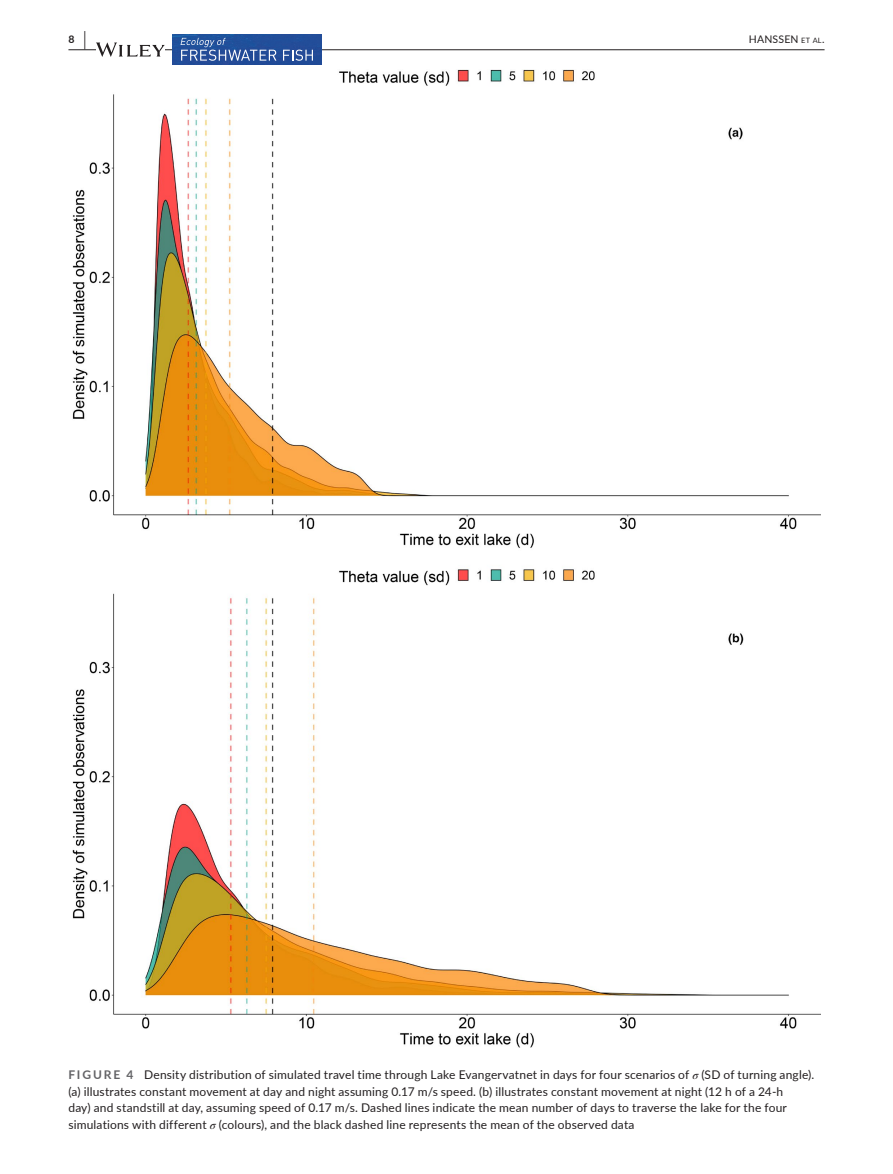
<style>
.page{position:relative;width:893px;height:1174px;background:#fff}
.page>*{position:absolute;margin:0;border:0;box-sizing:border-box;transform-origin:0 0}
.t1{font:12px/16.5px "Lato";letter-spacing:.015em;color:#231f20}
.t2{font:10.5px "Lato";letter-spacing:.02em;color:#231f20}
.t3{font:700 10.5px "Lato";color:#231f20}
.s1{font-size:19.5px}
.s2{font-size:7.35px}
.s3{font-weight:700;color:#636366}
.s4{font-family:"STIX";font-style:italic}
</style>
<div class="page">
<hr style="left:68px;top:49px;width:756px;height:1px;background:#231f20">
<svg style="left:96px;top:42px;width:69px;height:15px"></svg>
<div style="left:172px;top:35px;width:149px;height:30px;background:#214d99"></div>
<svg style="left:181px;top:38px;width:95px;height:23px;background:#486caa"></svg>
<svg style="left:283px;top:50px;width:30px;height:11px"></svg>
<img style="left:72px;top:69px;width:749px;height:978px">
<p class="t3" style="left:68px;top:31px;width:19px">8 <span class="s1">|</span></p>
<p class="t2" style="left:749px;top:31px;width:77px">HANSSEN <span class="s2">et al</span>.</p>
<p class="t1" style="left:68px;top:1066px;width:747px"><span class="s3">FIGURE 4</span> Density distribution of simulated travel time through Lake Evangervatnet in days for four scenarios of <span class="s4">σ</span> (SD of turning angle). (a) illustrates constant movement at day and night assuming 0.17 m/s speed. (b) illustrates constant movement at night (12 h of a 24-h<br>day) and standstill at day, assuming speed of 0.17 m/s. Dashed lines indicate the mean number of days to traverse the lake for the four simulations with different <span class="s4">σ</span> (colours), and the black dashed line represents the mean of the observed data</p>
</div>
